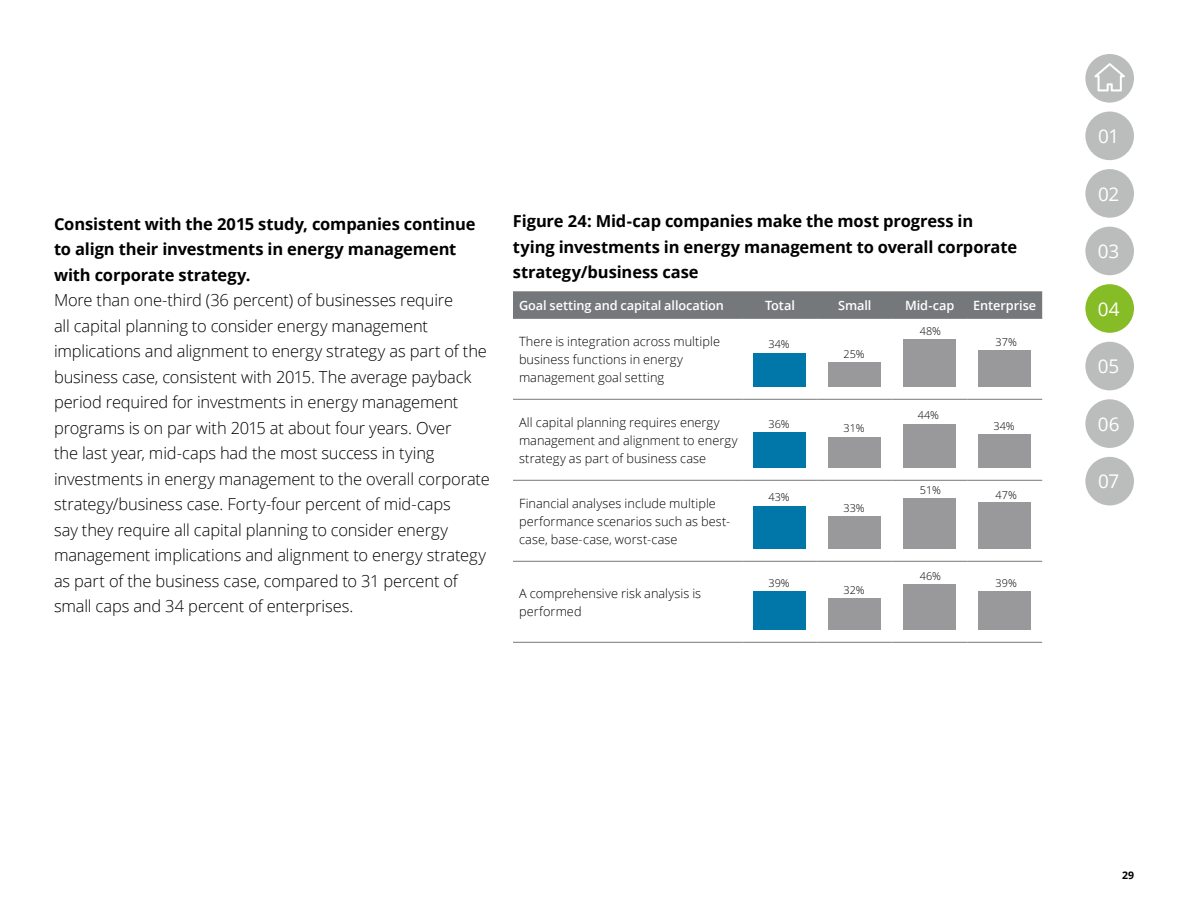
<style>
.page{position:relative;width:1188px;height:918px;background:#fff}
.page>*{position:absolute;margin:0;border:0;box-sizing:border-box;transform-origin:0 0}
.t1{font:18.9px "Open Sans";letter-spacing:-.015em;color:#fff}
.t2{font:300 16.5px/25.5px "Open Sans";letter-spacing:-.01em;color:#000}
.t3{font:700 16.5px/25.5px "Open Sans";letter-spacing:-.01em;color:#000}
.t4{font:300 12.75px/18px "Open Sans";letter-spacing:.005em;color:#000}
.t5{font:600 12.75px "Open Sans";letter-spacing:-.005em;color:#fff}
.t6{font:300 10.95px "Open Sans";color:#000}
.t7{font:700 10.5px "Open Sans";color:#000}
</style>
<div class="page">
<div style="left:513px;top:291px;width:529px;height:27px;background:#75787b"></div>
<hr style="left:513px;top:318px;width:229px;height:1px;background:#75787b">
<hr style="left:742px;top:318px;width:75px;height:1px;background:#75787b">
<hr style="left:817px;top:318px;width:75px;height:1px;background:#75787b">
<hr style="left:892px;top:318px;width:75px;height:1px;background:#75787b">
<hr style="left:967px;top:318px;width:75px;height:1px;background:#75787b">
<hr style="left:513px;top:399px;width:229px;height:1px;background:#75787b">
<hr style="left:742px;top:399px;width:75px;height:1px;background:#75787b">
<hr style="left:817px;top:399px;width:75px;height:1px;background:#75787b">
<hr style="left:892px;top:399px;width:75px;height:1px;background:#75787b">
<hr style="left:967px;top:399px;width:75px;height:1px;background:#75787b">
<hr style="left:513px;top:480px;width:229px;height:1px;background:#75787b">
<hr style="left:742px;top:480px;width:75px;height:1px;background:#75787b">
<hr style="left:817px;top:480px;width:75px;height:1px;background:#75787b">
<hr style="left:892px;top:480px;width:75px;height:1px;background:#75787b">
<hr style="left:967px;top:480px;width:75px;height:1px;background:#75787b">
<hr style="left:513px;top:561px;width:229px;height:1px;background:#75787b">
<hr style="left:742px;top:561px;width:75px;height:1px;background:#75787b">
<hr style="left:817px;top:561px;width:75px;height:1px;background:#75787b">
<hr style="left:892px;top:561px;width:75px;height:1px;background:#75787b">
<hr style="left:967px;top:561px;width:75px;height:1px;background:#75787b">
<hr style="left:513px;top:642px;width:229px;height:1px;background:#75787b">
<hr style="left:742px;top:642px;width:75px;height:1px;background:#75787b">
<hr style="left:817px;top:642px;width:75px;height:1px;background:#75787b">
<hr style="left:892px;top:642px;width:75px;height:1px;background:#75787b">
<hr style="left:967px;top:642px;width:75px;height:1px;background:#75787b">
<div style="left:978px;top:350px;width:53px;height:37px;background:#99989a"></div>
<div style="left:903px;top:339px;width:53px;height:48px;background:#99989a"></div>
<div style="left:828px;top:362px;width:53px;height:25px;background:#99989a"></div>
<div style="left:753px;top:353px;width:53px;height:34px;background:#0076a9"></div>
<div style="left:978px;top:434px;width:53px;height:34px;background:#99989a"></div>
<div style="left:903px;top:424px;width:53px;height:44px;background:#99989a"></div>
<div style="left:828px;top:437px;width:53px;height:31px;background:#99989a"></div>
<div style="left:753px;top:432px;width:53px;height:36px;background:#0076a9"></div>
<div style="left:978px;top:502px;width:53px;height:47px;background:#99989a"></div>
<div style="left:903px;top:498px;width:53px;height:51px;background:#99989a"></div>
<div style="left:828px;top:516px;width:53px;height:33px;background:#99989a"></div>
<div style="left:753px;top:506px;width:53px;height:43px;background:#0076a9"></div>
<div style="left:978px;top:591px;width:53px;height:39px;background:#99989a"></div>
<div style="left:903px;top:584px;width:53px;height:46px;background:#99989a"></div>
<div style="left:828px;top:598px;width:53px;height:32px;background:#99989a"></div>
<div style="left:753px;top:591px;width:53px;height:39px;background:#0076a9"></div>
<div style="left:1085px;top:112px;width:49px;height:48px;background:#bbbcbc;border-radius:50%"></div>
<div style="left:1085px;top:169px;width:49px;height:49px;background:#bbbcbc;border-radius:50%"></div>
<div style="left:1085px;top:227px;width:49px;height:48px;background:#bbbcbc;border-radius:50%"></div>
<div style="left:1085px;top:284px;width:49px;height:49px;background:#86bc25;border-radius:50%"></div>
<div style="left:1085px;top:342px;width:49px;height:48px;background:#bbbcbc;border-radius:50%"></div>
<div style="left:1085px;top:399px;width:49px;height:49px;background:#bbbcbc;border-radius:50%"></div>
<div style="left:1085px;top:457px;width:49px;height:48px;background:#bbbcbc;border-radius:50%"></div>
<svg style="left:1085px;top:54px;width:49px;height:49px"></svg>
<p class="t3" style="left:54px;top:211px;width:423px">Consistent with the 2015 study, companies continue to align their investments in energy management with corporate strategy.</p>
<p class="t2" style="left:54px;top:287px;width:437px">More than one-third (36 percent) of businesses require<br>all capital planning to consider energy management implications and alignment to energy strategy as part of the business case, consistent with 2015. The average payback period required for investments in energy management programs is on par with 2015 at about four years. Over<br>the last year, mid-caps had the most success in tying investments in energy management to the overall corporate strategy/business case. Forty-four percent of mid-caps<br>say they require all capital planning to consider energy management implications and alignment to energy strategy as part of the business case, compared to 31 percent of small caps and 34 percent of enterprises.</p>
<p class="t3" style="left:513px;top:208px;width:506px">Figure 24: Mid-cap companies make the most progress in tying investments in energy management to overall corporate strategy/business case</p>
<p class="t5" style="left:519px;top:296px;width:207px">Goal setting and capital allocation</p>
<p class="t5" style="left:765px;top:296px;width:31px">Total</p>
<p class="t5" style="left:838px;top:296px;width:35px">Small</p>
<p class="t5" style="left:905px;top:296px;width:51px">Mid-cap</p>
<p class="t5" style="left:973px;top:296px;width:64px">Enterprise</p>
<p class="t4" style="left:519px;top:332px;width:203px">There is integration across multiple business functions in energy management goal setting</p>
<p class="t4" style="left:519px;top:413px;width:220px">All capital planning requires energy management and alignment to energy strategy as part of business case</p>
<p class="t4" style="left:519px;top:494px;width:213px">Financial analyses include multiple performance scenarios such as best&shy;case, base-case, worst-case</p>
<p class="t6" style="left:920px;top:323px;width:23px">48%</p>
<p class="t6" style="left:996px;top:334px;width:23px">37%</p>
<p class="t6" style="left:768px;top:336px;width:23px">34%</p>
<p class="t6" style="left:843px;top:347px;width:23px">25%</p>
<p class="t6" style="left:918px;top:407px;width:23px">44%</p>
<p class="t6" style="left:768px;top:416px;width:23px">36%</p>
<p class="t6" style="left:994px;top:418px;width:23px">34%</p>
<p class="t6" style="left:843px;top:421px;width:23px">31%</p>
<p class="t6" style="left:920px;top:483px;width:23px">51%</p>
<p class="t6" style="left:996px;top:488px;width:23px">47%</p>
<p class="t6" style="left:768px;top:490px;width:23px">43%</p>
<p class="t6" style="left:843px;top:500px;width:23px">33%</p>
<p class="t4" style="left:519px;top:584px;width:184px">A comprehensive risk analysis is performed</p>
<p class="t6" style="left:768px;top:575px;width:23px">39%</p>
<p class="t6" style="left:843px;top:583px;width:23px">32%</p>
<p class="t6" style="left:920px;top:569px;width:23px">46%</p>
<p class="t6" style="left:996px;top:576px;width:23px">39%</p>
<p class="t1" style="left:1098px;top:123px;width:23px">01</p>
<p class="t1" style="left:1098px;top:181px;width:23px">02</p>
<p class="t1" style="left:1098px;top:238px;width:23px">03</p>
<p class="t1" style="left:1098px;top:296px;width:23px">04</p>
<p class="t1" style="left:1098px;top:353px;width:23px">05</p>
<p class="t1" style="left:1098px;top:411px;width:23px">06</p>
<p class="t1" style="left:1098px;top:469px;width:23px">07</p>
<p class="t7" style="left:1122px;top:867px;width:13px">29</p>
</div>
